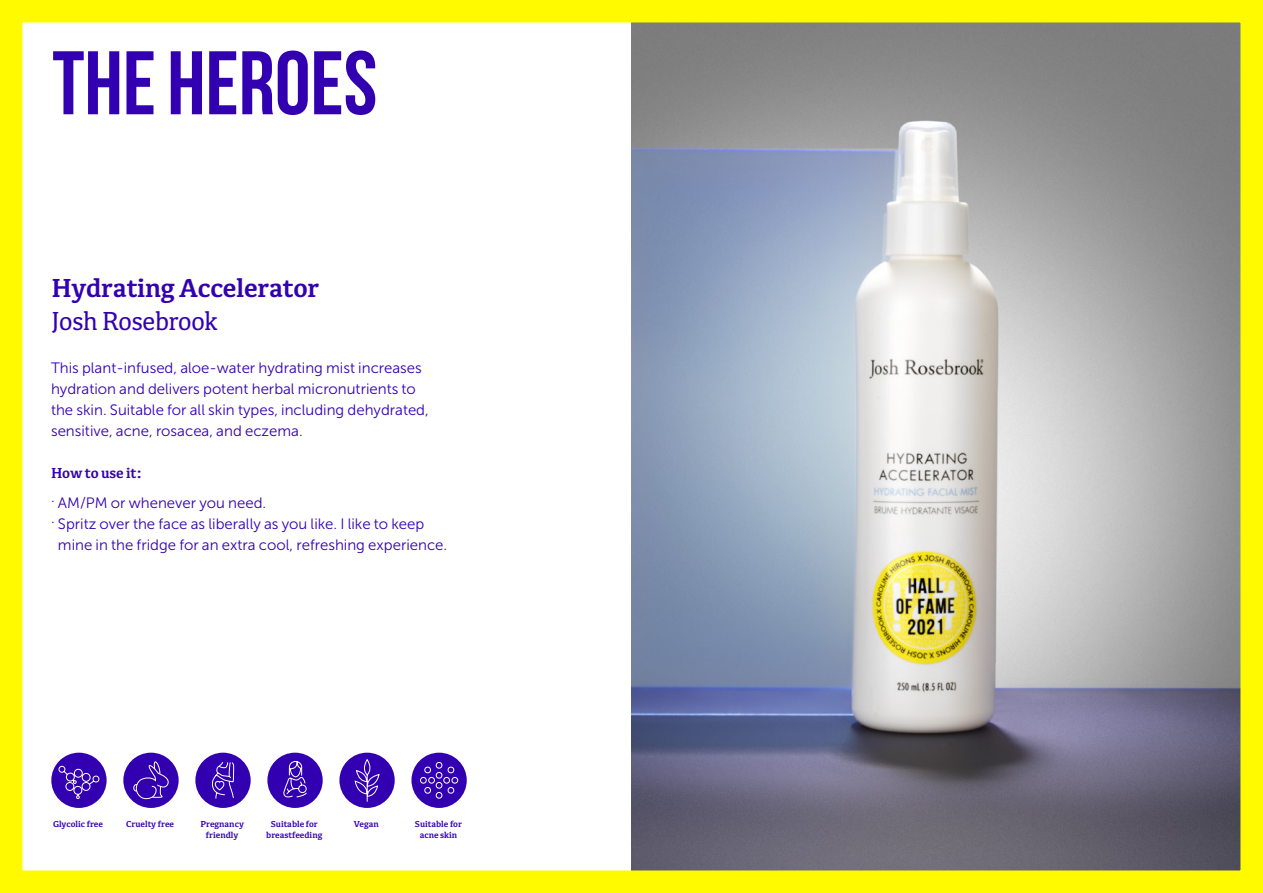
<style>
.page{position:relative;width:1263px;height:893px;background:#fff}
.page>*{position:absolute;margin:0;border:0;box-sizing:border-box;transform-origin:0 0}
.t1{font:700 90px "Bebas Neue";color:#3300b1}
.t2{font:700 27px "Kefa III";letter-spacing:-.01em;color:#3300b1}
.t3{font:27px "Kefa III";letter-spacing:-.01em;color:#3300b1}
.t4{font:15px/21px "Museo Sans 300";color:#3300b1}
.t5{font:700 15px "Kefa III";letter-spacing:-.01em;color:#3300b1}
.t6{font:700 9px/11.2px "Kefa III";color:#3300b1;text-align:center}
</style>
<div class="page">
<img style="left:631px;top:23px;width:609px;height:847px">
<div style="left:0;top:0;width:1263px;height:893px;border:22px solid #fffa00"></div>
<div style="left:195px;top:753px;width:56px;height:55px;background:#3300b1;border-radius:50%"></div>
<svg style="left:212px;top:762px;width:22px;height:36px"></svg>
<div style="left:123px;top:753px;width:56px;height:55px;background:#3300b1;border-radius:50%"></div>
<svg style="left:133px;top:761px;width:36px;height:38px"></svg>
<div style="left:51px;top:753px;width:56px;height:55px;background:#3300b1;border-radius:50%"></div>
<svg style="left:59px;top:766px;width:40px;height:33px"></svg>
<div style="left:267px;top:753px;width:56px;height:55px;background:#3300b1;border-radius:50%"></div>
<svg style="left:283px;top:761px;width:24px;height:36px"></svg>
<div style="left:339px;top:753px;width:56px;height:55px;background:#3300b1;border-radius:50%"></div>
<svg style="left:355px;top:759px;width:24px;height:43px"></svg>
<div style="left:411px;top:753px;width:56px;height:55px;background:#3300b1;border-radius:50%"></div>
<svg style="left:420px;top:762px;width:38px;height:36px"></svg>
<h1 class="t1" style="left:52px;top:34px;width:326px">THE HEROES</h1>
<h2 class="t2" style="left:51px;top:270px;width:269px">Hydrating Accelerator</h2>
<h2 class="t3" style="left:51px;top:303px;width:168px">Josh Rosebrook</h2>
<p class="t4" style="left:51px;top:357px;width:379px">This plant-infused, aloe-water hydrating mist increases hydration and delivers potent herbal micronutrients to the skin. Suitable for all skin types, including dehydrated, sensitive, acne, rosacea, and eczema.</p>
<p class="t5" style="left:51px;top:462px;width:93px">How to use it:</p>
<p class="t4" style="left:51px;top:492px;width:217px">. AM/PM or whenever you need.</p>
<p class="t4" style="left:51px;top:513px;width:375px">. Spritz over the face as liberally as you like. I like to keep</p>
<p class="t4" style="left:58px;top:534px;width:391px">mine in the fridge for an extra cool, refreshing experience.</p>
<p class="t6" style="left:53px;top:818px;width:52px">Glycolic free</p>
<p class="t6" style="left:126px;top:818px;width:50px">Cruelty free</p>
<p class="t6" style="left:266px;top:818px;width:58px">Suitable for breastfeeding</p>
<p class="t6" style="left:354px;top:818px;width:26px">Vegan</p>
<p class="t6" style="left:415px;top:818px;width:49px">Suitable for acne skin</p>
<p class="t6" style="left:200px;top:818px;width:45px">Pregnancy friendly</p>
</div>
